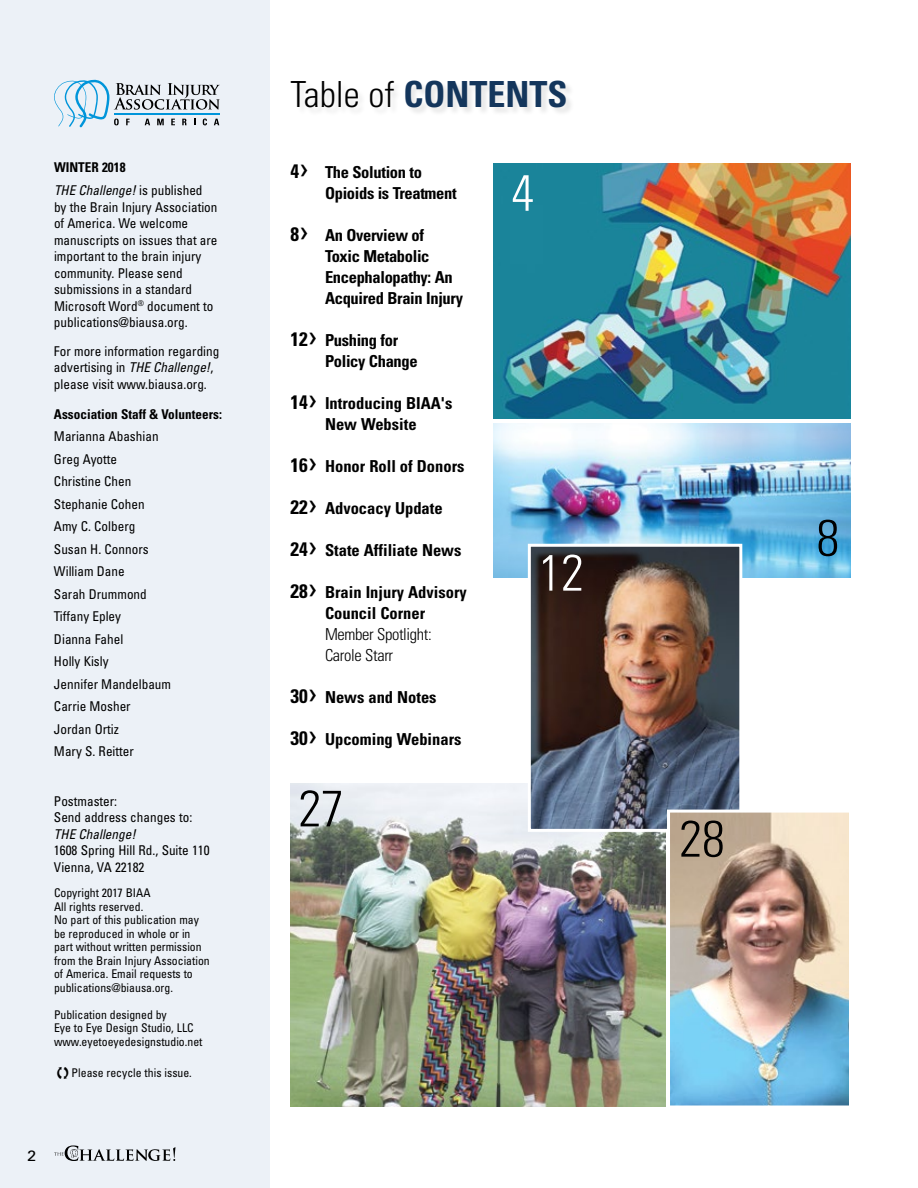
<style>
.page{position:relative;width:918px;height:1188px;background:#fff}
.page>*{position:absolute;margin:0;border:0;box-sizing:border-box;transform-origin:0 0}
.t1{font:300 condensed 51px "Univers LT Std";color:#000}
.t2{font:300 condensed 51px "Univers LT Std";color:#fff}
.t3{font:700 condensed 36px "Univers LT Std";color:#14365c}
.t4{font:700 condensed 16.5px/21px "Univers LT Std";color:#000;text-align:center}
.t5{font:700 condensed 16.5px/21px "Univers LT Std";letter-spacing:-.02em;color:#000}
.t6{font:300 condensed 16.5px/21px "Univers LT Std";letter-spacing:-.02em;color:#000}
.t7{font:15px "Univers LT Std";color:#000;scale:1.1 1}
.t8{font:condensed 13.5px/22.5px "Univers LT Std";color:#000}
.t9{font:italic condensed 13.5px/23.2px "Univers LT Std";color:#000}
.t10{font:700 condensed 13.5px "Univers LT Std";color:#000}
.t11{font:condensed 12px/13.5px "Univers LT Std";color:#000}
.s1{font-weight:700;font-style:normal}
.s2{font-style:normal}
.s3{font-style:italic}
.s4{font-weight:300;color:#000}
.s5{font-size:19.5px}
.s6{font-weight:300;font-size:30px}
</style>
<div class="page">
<img style="left:291px;top:783px;width:374px;height:324px">
<img style="left:493px;top:424px;width:357px;height:153px">
<img style="left:532px;top:548px;width:206px;height:280px">
<div style="left:528px;top:544px;width:214px;height:288px;border:3px solid #fff"></div>
<div style="left:0;top:0;width:270px;height:1188px;background:#ecf1f7"></div>
<svg style="left:54px;top:1145px;width:122px;height:16px"></svg>
<div style="left:291px;top:80px;width:283px;height:36px;background:#000;opacity:.1"></div>
<svg style="left:54px;top:80px;width:166px;height:47px"></svg>
<img style="left:493px;top:163px;width:357px;height:255px">
<img style="left:671px;top:814px;width:177px;height:290px">
<div style="left:667px;top:810px;width:185px;height:298px;border:3px solid #fff"></div>
<p class="t9" style="left:54px;top:155px;width:150px"><span class="s1">WINTER 2018<br></span>THE Challenge! <span class="s2">is published</span></p>
<p class="t8" style="left:54px;top:198px;width:165px;line-height:16.5px">by the Brain Injury Association of America. We welcome manuscripts on issues that are important to the brain injury community. Please send submissions in a standard<br>Microsoft Word<sup>®</sup> document to publications@biausa.org.</p>
<p class="t8" style="left:54px;top:342px;width:167px;line-height:16.5px">For more information regarding advertising in <span class="s3">THE Challenge!</span>, please visit www.biausa.org.</p>
<p class="t10" style="left:54px;top:405px;width:169px">Association Staff &amp; Volunteers:</p>
<p class="t8" style="left:54px;top:425px;width:119px">Marianna Abashian<br>Greg Ayotte<br>Christine Chen<br>Stephanie Cohen<br>Amy C. Colberg<br>Susan H. Connors<br>William Dane<br>Sarah Drummond<br>Tiffany Epley<br>Dianna Fahel<br>Holly Kisly<br>Jennifer Mandelbaum<br>Carrie Mosher<br>Jordan Ortiz<br>Mary S. Reitter</p>
<p class="t8" style="left:54px;top:792px;width:140px;line-height:16.5px">Postmaster:<br>Send address changes to:</p>
<p class="t9" style="left:54px;top:822px;width:83px">THE Challenge!</p>
<p class="t8" style="left:54px;top:842px;width:157px;line-height:16.5px">1608 Spring Hill Rd., Suite 110<br>Vienna, VA 22182</p>
<p class="t11" style="left:54px;top:886px;width:157px">Copyright 2017 BIAA<br>All rights reserved.<br>No part of this publication may be reproduced in whole or in part without written permission from the Brain Injury Association of America. Email requests to publications@biausa.org.</p>
<p class="t11" style="left:54px;top:1007px;width:150px">Publication designed by<br>Eye to Eye Design Studio, LLC www.eyetoeyedesignstudio.net</p>
<p class="t11" style="left:54px;top:1066px;width:139px">❑Please recycle this issue.</p>
<p class="t7" style="left:27px;top:1147px;width:10px">2</p>
<h2 class="t3" style="left:291px;top:72px;width:278px"><span class="s4">Table of</span> CONTENTS</h2>
<p class="t5" style="left:325px;top:161px;width:133px;text-indent:-34px"><span class="s5">4</span><span class="s6">›</span> The Solution to<br>Opioids is Treatment</p>
<p class="t5" style="left:325px;top:224px;width:140px;text-indent:-34px"><span class="s5">8</span><span class="s6">›</span> An Overview of<br>Toxic Metabolic<br>Encephalopathy: An<br>Acquired Brain Injury</p>
<p class="t5" style="left:325px;top:329px;width:94px;text-indent:-34px"><span class="s5">12</span><span class="s6">›</span> Pushing for<br>Policy Change</p>
<p class="t4" style="left:291px;top:392px;width:163px"><span class="s5">14</span><span class="s6">›</span> Introducing BIAA's<br>New Website</p>
<p class="t4" style="left:291px;top:455px;width:175px"><span class="s5">16</span><span class="s6">›</span> Honor Roll of Donors</p>
<p class="t4" style="left:291px;top:497px;width:154px"><span class="s5">22</span><span class="s6">›</span> Advocacy Update</p>
<p class="t4" style="left:291px;top:539px;width:172px"><span class="s5">24</span><span class="s6">›</span> State Affiliate News</p>
<p class="t4" style="left:291px;top:581px;width:178px"><span class="s5">28</span><span class="s6">›</span> Brain Injury Advisory<br>Council Corner</p>
<p class="t6" style="left:325px;top:623px;width:108px">Member Spotlight:<br>Carole Starr</p>
<p class="t4" style="left:291px;top:686px;width:148px"><span class="s5">30</span><span class="s6">›</span> News and Notes</p>
<p class="t4" style="left:291px;top:728px;width:173px"><span class="s5">30</span><span class="s6">›</span> Upcoming Webinars</p>
<h1 class="t1" style="left:299px;top:778px;width:47px">27</h1>
<h1 class="t2" style="left:511px;top:162px;width:24px">4</h1>
<h1 class="t2" style="left:539px;top:542px;width:47px">12</h1>
<h1 class="t1" style="left:817px;top:507px;width:24px">8</h1>
<h1 class="t1" style="left:679px;top:808px;width:47px">28</h1>
</div>
